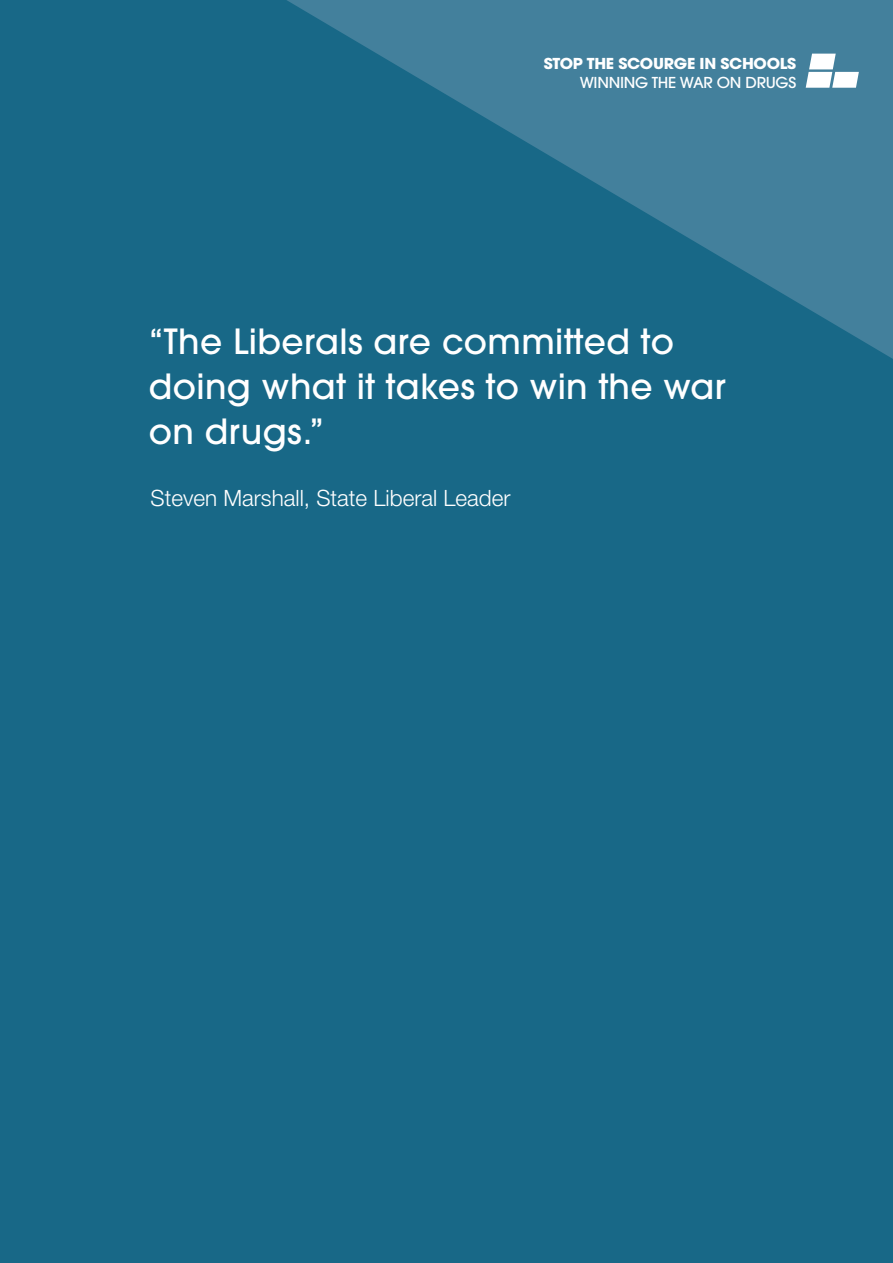
<style>
.page{position:relative;width:893px;height:1263px;background:#186887}
.page>*{position:absolute;margin:0;border:0;box-sizing:border-box;transform-origin:0 0}
.t1{font:500 34.5px/45px "ITC Avant Garde Pro";letter-spacing:.01em;color:#fff}
.t2{font:300 22.5px "Helvetica Neue LT Std";color:#fff}
.t3{font:700 15px "ITC Avant Garde Pro";letter-spacing:-.02em;color:#fff;scale:1.05 1}
.t4{font:500 15px "ITC Avant Garde Pro";letter-spacing:-.02em;color:#fff;scale:1.05 1}
</style>
<div class="page">
<svg style="left:287px;top:0;width:606px;height:359px"></svg>
<svg style="left:806px;top:54px;width:53px;height:34px;background:#b7ced9"></svg>
<p class="t3" style="left:544px;top:54px;width:242px">STOP THE SCOURGE IN SCHOOLS</p>
<p class="t4" style="left:580px;top:73px;width:208px">winning the war on drugs</p>
<p class="t1" style="left:149px;top:319px;width:578px">“The Liberals are committed to doing what it takes to win the war on drugs.”</p>
<p class="t2" style="left:151px;top:484px;width:362px">Steven Marshall, State Liberal Leader</p>
</div>
